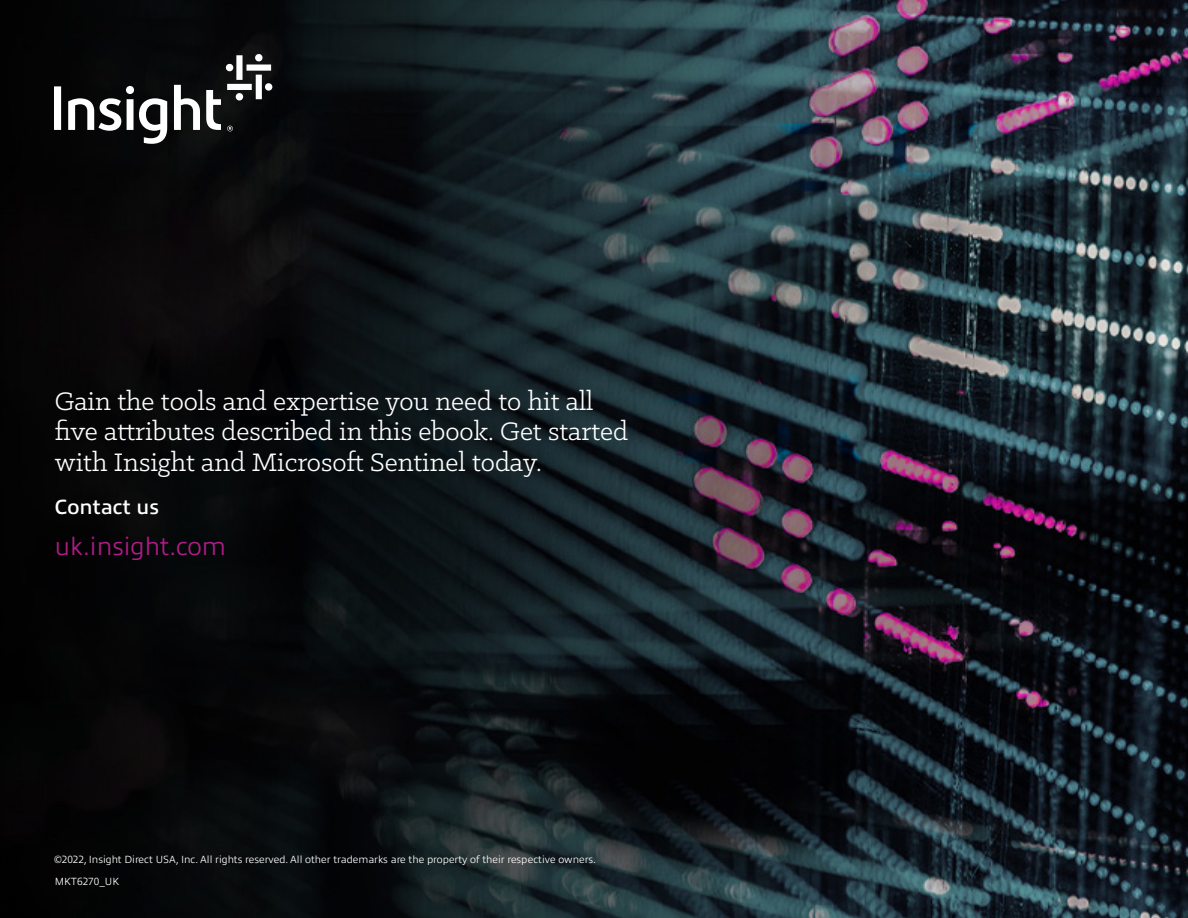
<style>
.page{position:relative;width:1188px;height:918px;background:#fff}
.page>*{position:absolute;margin:0;border:0;box-sizing:border-box;transform-origin:0 0}
.t1{font:28.65px/30.2px "Klinic Slab";color:#fff}
.Sidebar_URL{font:300 25.5px "Allumi Pro";color:#b11c89}
.t2{font:600 20.7px "Allumi Pro";color:#fff}
.Copyright_FileNumber{font:300 10.5px "Allumi Pro";color:#fff}
.Body{font:300 10.5px "Allumi Pro";color:#fff}
</style>
<div class="page">
<img style="left:0;top:0;width:1188px;height:918px">
<svg style="left:54px;top:54px;width:218px;height:90px"></svg>
<h1 class="t1" style="left:55px;top:386px;width:575px">Gain the tools and expertise you need to hit all five attributes described in this ebook. Get started with Insight and Microsoft Sentinel today.</h1>
<h2 class="t2" style="left:55px;top:491px;width:106px">Contact us</h2>
<p class="Sidebar_URL" style="left:55px;top:528px;width:173px">uk.insight.com</p>
<p class="Copyright_FileNumber" style="left:54px;top:851px;width:543px">©2022, Insight Direct USA, Inc. All rights reserved. All other trademarks are the property of their respective owners.</p>
<p class="Body" style="left:55px;top:874px;width:66px">MKT6270_UK</p>
</div>
